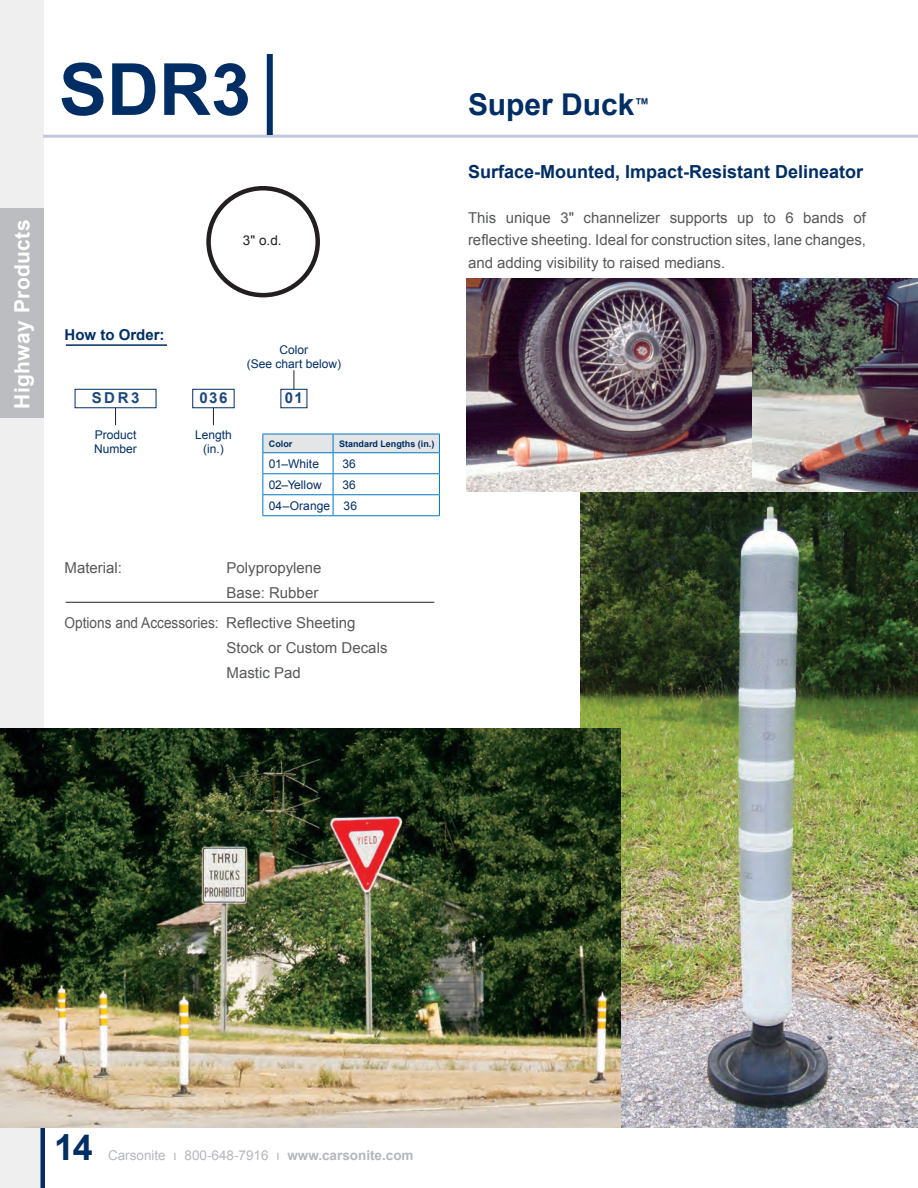
<style>
.page{position:relative;width:918px;height:1188px;background:#fff}
.page>*{position:absolute;margin:0;border:0;box-sizing:border-box;transform-origin:0 0}
.t1{font:700 72px "Arial";color:#002e64}
.t2{font:700 36px "Arial";color:#002e64}
.t3{font:700 30px "Arial";color:#002e64}
.t4{font:700 21px "Arial";letter-spacing:.02em;color:#fff}
.t5{font:700 18px "Arial";color:#002e64}
.t6{font:15px/22.5px "Arial";color:#57585a;text-align:justify}
.t7{font:15px/24.8px "Arial";color:#57585a;scale:.91 1}
.t8{font:700 15px "Arial";color:#002e64}
.t9{font:700 15px "Arial";letter-spacing:.135em;color:#1d487b}
.t10{font:13.5px "Arial";color:#b6b7bb}
.t11{font:13.5px "Arial";color:#231f20}
.t12{font:12px/13.5px "Arial";color:#002e64;text-align:center}
.t13{font:700 9px "Arial";color:#002e64}
.s1{font-weight:700}
</style>
<div class="page">
<div style="left:0;top:0;width:44px;height:1188px;background:#efeff0"></div>
<div style="left:40px;top:1122px;width:5px;height:66px;background:#002e64"></div>
<div style="left:0;top:208px;width:43px;height:210px;background:#bcbdc0"></div>
<hr style="left:43px;top:135px;width:875px;height:3px;background:#c2c8dc">
<img style="left:580px;top:492px;width:338px;height:635px">
<div style="left:267px;top:54px;width:6px;height:81px;background:#002e64"></div>
<svg style="left:262px;top:434px;width:178px;height:81px"></svg>
<hr style="left:262px;top:515px;width:71px;height:1px;background:#0079c2">
<hr style="left:333px;top:515px;width:107px;height:1px;background:#0079c2">
<div style="left:206px;top:186px;width:114px;height:111px;border:4px solid #231f20;border-radius:50%"></div>
<img style="left:0;top:728px;width:621px;height:399px">
<img style="left:466px;top:279px;width:452px;height:213px">
<hr style="left:294px;top:370px;width:1px;height:38px;background:#231f20">
<div style="left:281px;top:389px;width:26px;height:19px;background:#fff;border:1px solid #002e64"></div>
<svg style="left:115px;top:408px;width:1px;height:17px"></svg>
<div style="left:75px;top:389px;width:81px;height:19px;background:#fff;border:1px solid #002e64"></div>
<hr style="left:66px;top:344px;width:101px;height:2px;background:#002e64">
<svg style="left:213px;top:408px;width:1px;height:17px"></svg>
<div style="left:192px;top:389px;width:43px;height:19px;background:#fff;border:1px solid #002e64"></div>
<hr style="left:66px;top:602px;width:368px;height:1px;background:#231f20">
<h1 class="t1" style="left:59px;top:49px;width:194px">SDR3</h1>
<h3 class="t4" style="left:10px;top:409px;width:191px;rotate:-90deg">Highway Products</h3>
<p class="t11" style="left:243px;top:233px;width:40px">3" o.d.</p>
<p class="t8" style="left:65px;top:326px;width:102px">How to Order:</p>
<p class="t9" style="left:92px;top:390px;width:49px">SDR3</p>
<p class="t12" style="left:94px;top:428px;width:44px;text-align:left">Product<br>Number</p>
<p class="t9" style="left:199px;top:390px;width:30px">036</p>
<p class="t12" style="left:195px;top:428px;width:38px">Length (in.)</p>
<p class="t12" style="left:247px;top:343px;width:96px">Color<br>(See chart below)</p>
<p class="t9" style="left:285px;top:390px;width:20px">01</p>
<p class="t13" style="left:269px;top:438px;width:25px">Color</p>
<p class="t13" style="left:339px;top:438px;width:97px">Standard Lengths (in.)</p>
<p class="t12" style="left:269px;top:457px;width:52px">01–White</p>
<p class="t12" style="left:342px;top:457px;width:15px">36</p>
<p class="t12" style="left:269px;top:478px;width:54px">02–Yellow</p>
<p class="t12" style="left:269px;top:474px;width:90px;line-height:21px;text-align:right">36<br>04–Orange 36</p>
<p class="t6" style="left:65px;top:557px;width:59px">Material:</p>
<p class="t6" style="left:227px;top:556px;width:97px;line-height:24.8px">Polypropylene<br>Base: Rubber</p>
<p class="t7" style="left:227px;top:610px;width:178px;text-indent:-162px">Options and Accessories: Reflective Sheeting<br>Stock or Custom Decals<br>Mastic Pad</p>
<h3 class="t3" style="left:468px;top:87px;width:183px">Super Duck<sup>™</sup></h3>
<p class="t5" style="left:468px;top:161px;width:397px">Surface-Mounted, Impact-Resistant Delineator</p>
<p class="t6" style="left:468px;top:206px;width:400px">This unique 3" channelizer supports up to 6 bands of reflective sheeting. Ideal for construction sites, lane changes, and adding visibility to raised medians.</p>
<h2 class="t2" style="left:54px;top:1127px;width:40px">14</h2>
<p class="t10" style="left:108px;top:1148px;width:307px">Carsonite ı 800-648-7916 ı <span class="s1">www.carsonite.com</span></p>
</div>
